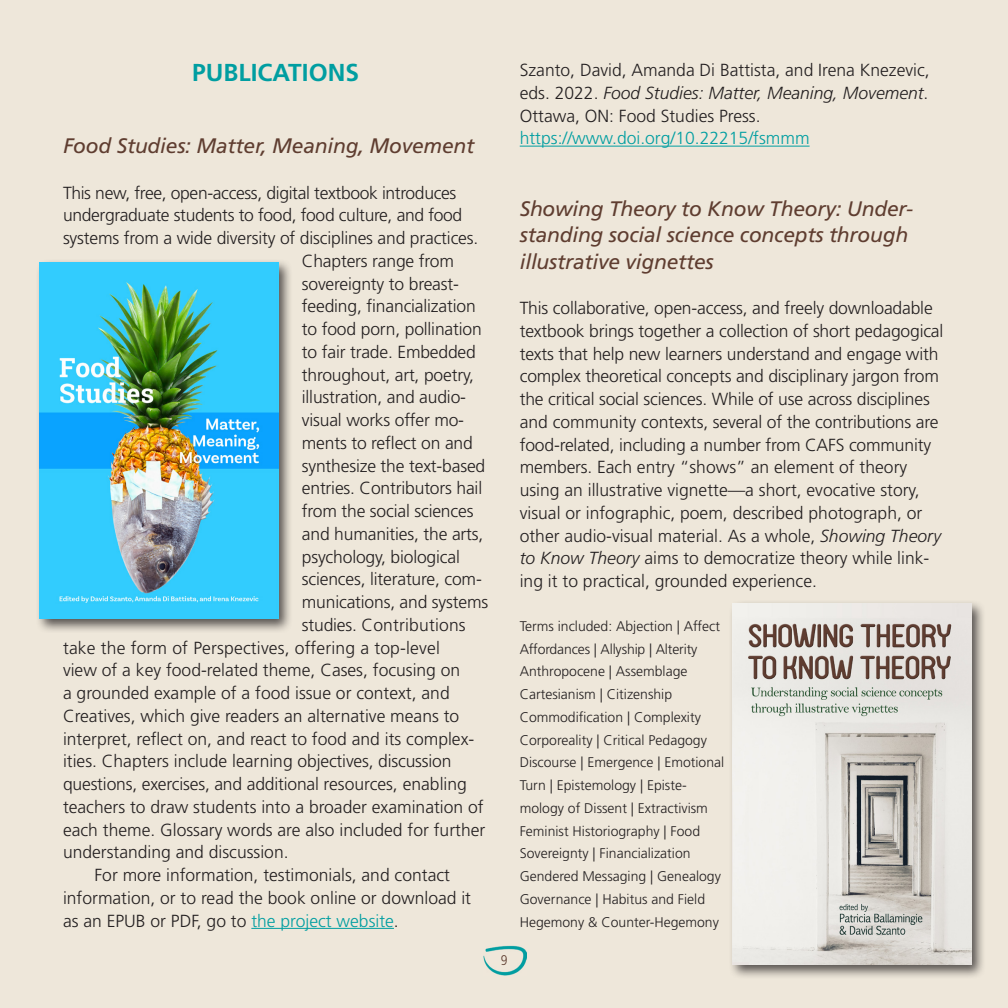
<style>
.page{position:relative;width:1008px;height:1008px;background:#eee7da}
.page>*{position:absolute;margin:0;border:0;box-sizing:border-box;transform-origin:0 0}
.t1{font:700 24.5px "Frutiger LT Std";color:#009ea1}
.t2{font:italic 21px/26.2px "Frutiger LT Std";letter-spacing:-.01em;color:#5f3d30}
.t3{font:300 17.5px/22.8px "Frutiger LT Std";letter-spacing:-.01em;color:#231f20}
.t4{font:300 17.5px "Frutiger LT Std";letter-spacing:.01em;color:#231f20}
.t5{font:300 14px/22.8px "Frutiger LT Std";color:#231f20}
.t6{font:300 condensed 14px "Frutiger LT Std";color:#5f3d30}
.s1{color:#009ea1}
.s2{font-style:italic}
</style>
<div class="page">
<img style="left:484px;top:946px;width:42px;height:30px">
<hr style="left:251px;top:928px;width:143px;height:1px;background:#009ea1">
<hr style="left:520px;top:146px;width:290px;height:1px;background:#009ea1">
<div style="left:36px;top:259px;width:257px;height:374px;background:#231f20;opacity:.75"></div>
<img style="left:40px;top:262px;width:238px;height:356px">
<div style="left:728px;top:600px;width:258px;height:379px;background:#231f20;opacity:.75"></div>
<img style="left:732px;top:604px;width:239px;height:360px">
<p class="t1" style="left:192px;top:58px;width:168px">PUBLICATIONS</p>
<p class="t2" style="left:63px;top:133px;width:413px">Food Studies: Matter, Meaning, Movement</p>
<p class="t3" style="left:63px;top:181px;width:395px">This new, free, open-access, digital textbook introduces</p>
<p class="t3" style="left:63px;top:204px;width:401px">undergraduate students to food, food culture, and food</p>
<p class="t3" style="left:63px;top:227px;width:417px">systems from a wide diversity of disciplines and practices.</p>
<p class="t3" style="left:302px;top:250px;width:154px">Chapters range from</p>
<p class="t3" style="left:302px;top:272px;width:159px">sovereignty to breast-</p>
<p class="t3" style="left:302px;top:295px;width:175px">feeding, financialization</p>
<p class="t3" style="left:302px;top:318px;width:181px">to food porn, pollination</p>
<p class="t3" style="left:302px;top:341px;width:176px">to fair trade. Embedded</p>
<p class="t3" style="left:302px;top:363px;width:174px">throughout, art, poetry,</p>
<p class="t3" style="left:302px;top:386px;width:164px">illustration, and audio-</p>
<p class="t3" style="left:302px;top:409px;width:164px">visual works offer mo-</p>
<p class="t3" style="left:302px;top:432px;width:173px">ments to reflect on and</p>
<p class="t3" style="left:302px;top:454px;width:185px">synthesize the text-based</p>
<p class="t3" style="left:302px;top:477px;width:182px">entries. Contributors hail</p>
<p class="t3" style="left:302px;top:500px;width:173px">from the social sciences</p>
<p class="t3" style="left:302px;top:523px;width:183px">and humanities, the arts,</p>
<p class="t3" style="left:302px;top:545px;width:160px">psychology, biological</p>
<p class="t3" style="left:302px;top:568px;width:182px">sciences, literature, com-</p>
<p class="t3" style="left:302px;top:591px;width:188px">munications, and systems</p>
<p class="t4" style="left:302px;top:615px;width:165px">studies. Contributions</p>
<p class="t4" style="left:63px;top:638px;width:378px">take the form of Perspectives, offering a top-level</p>
<p class="t3" style="left:63px;top:659px;width:399px">view of a key food-related theme, Cases, focusing on</p>
<p class="t3" style="left:63px;top:682px;width:388px">a grounded example of a food issue or context, and</p>
<p class="t3" style="left:63px;top:705px;width:398px">Creatives, which give readers an alternative means to</p>
<p class="t3" style="left:63px;top:727px;width:413px">interpret, reflect on, and react to food and its complex-</p>
<p class="t3" style="left:63px;top:750px;width:390px">ities. Chapters include learning objectives, discussion</p>
<p class="t3" style="left:63px;top:773px;width:405px">questions, exercises, and additional resources, enabling</p>
<p class="t3" style="left:63px;top:796px;width:422px">teachers to draw students into a broader examination of</p>
<p class="t3" style="left:63px;top:818px;width:424px">each theme. Glossary words are also included for further</p>
<p class="t3" style="left:63px;top:841px;width:227px">understanding and discussion.</p>
<p class="t3" style="left:63px;top:864px;width:410px;text-indent:32px">For more information, testimonials, and contact information, or to read the book online or download it as an EPUB or PDF, go to <span class="s1">the project website</span>.</p>
<p class="t3" style="left:520px;top:59px;width:412px">Szanto, David, Amanda Di Battista, and Irena Knezevic, eds. 2022. <span class="s2">Food Studies: Matter, Meaning, Movement</span>.<br>Ottawa, ON: Food Studies Press. <span class="s1">https://www.doi.org/10.22215/fsmmm</span></p>
<p class="t6" style="left:501px;top:952px;width:8px">9</p>
<p class="t2" style="left:520px;top:196px;width:395px">Showing Theory to Know Theory: Under&shy;standing social science concepts through illustrative vignettes</p>
<p class="t3" style="left:520px;top:297px;width:425px">This collaborative, open-access, and freely downloadable textbook brings together a collection of short pedagogical texts that help new learners understand and engage with complex theoretical concepts and disciplinary jargon from the critical social sciences. While of use across disciplines and community contexts, several of the contributions are food-related, including a number from CAFS community members. Each entry “shows” an element of theory using an illustrative vignette—a short, evocative story, visual or infographic, poem, described photograph, or other audio-visual material. As a whole, <span class="s2">Showing Theory to Know Theory</span> aims to democratize theory while link&shy;ing it to practical, grounded experience.</p>
<p class="t5" style="left:520px;top:615px;width:206px">Terms included: Abjection | Affect<br>Affordances | Allyship | Alterity<br>Anthropocene | Assemblage<br>Cartesianism | Citizenship<br>Commodification | Complexity<br>Corporeality | Critical Pedagogy<br>Discourse | Emergence | Emotional<br>Turn | Epistemology | Episte&shy;mology of Dissent | Extractivism<br>Feminist Historiography | Food<br>Sovereignty | Financialization<br>Gendered Messaging | Genealogy<br>Governance | Habitus and Field<br>Hegemony &amp; Counter-Hegemony</p>
</div>
